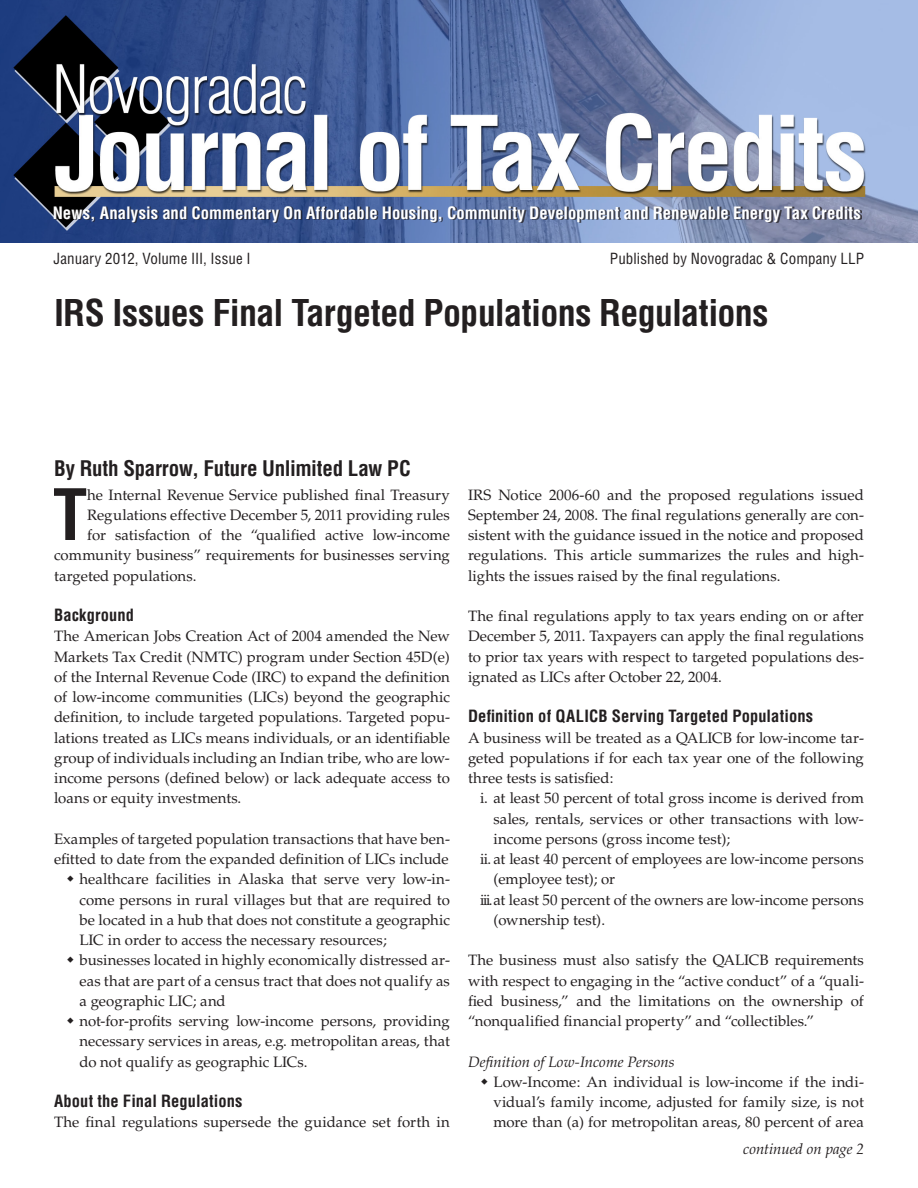
<style>
.page{position:relative;width:918px;height:1188px;background:#fff}
.page>*{position:absolute;margin:0;border:0;box-sizing:border-box;transform-origin:0 0}
.Article_-_A1_-_Main{font:700 condensed 69px "Helvetica";color:#231f20}
.t1{font:700 condensed 36px "Helvetica";letter-spacing:-.015em;color:#231f20}
.t2{font:700 condensed 21px "Helvetica";letter-spacing:-.01em;color:#231f20}
.t3{font:700 condensed 16.65px "Helvetica";letter-spacing:.005em;color:#fff}
.Article_-_B_-_Subhea{font:700 condensed 16.5px "Helvetica";letter-spacing:.005em;color:#231f20}
.Article_-_A2_-_Main{font:15px/20.2px "Palatino";color:#231f20;text-align:justify}
.Article_-_C_-_List{font:15px/20.2px "Palatino";color:#231f20;text-align:justify}
.Article_-_A1_-_Main-2{font:15px "Palatino";color:#231f20}
.Misc__Graphics_-_Cov{font:condensed 15px "Helvetica";letter-spacing:.005em;color:#231f20}
.Article_-_A2_-_Main-2{font:italic 15px "Palatino";color:#231f20}
.Article_-_D1_-_Page{font:italic 15px "Palatino";color:#231f20}
</style>
<div class="page">
<img style="left:0;top:0;width:918px;height:243px">
<div style="left:55px;top:207px;width:807px;height:16px;background:#231f20;opacity:.75"></div>
<p class="t3" style="left:53px;top:202px;width:810px">News, Analysis and Commentary On Affordable Housing, Community Development and Renewable Energy Tax Credits</p>
<p class="Misc__Graphics_-_Cov" style="left:54px;top:250px;width:198px">January 2012, Volume III, Issue I</p>
<p class="Misc__Graphics_-_Cov" style="left:610px;top:250px;width:256px">Published by Novogradac &amp; Company LLP</p>
<p class="t1" style="left:54px;top:290px;width:716px">IRS Issues Final Targeted Populations Regulations</p>
<p class="t2" style="left:54px;top:455px;width:358px">By Ruth Sparrow, Future Unlimited Law PC</p>
<p class="Article_-_A1_-_Main" style="left:53px;top:472px;width:36px">T</p>
<p class="Article_-_A1_-_Main-2" style="left:87px;top:486px;width:364px">he Internal Revenue Service published final Treasury</p>
<p class="Article_-_A1_-_Main-2" style="left:87px;top:506px;width:364px">Regulations effective December 5, 2011 providing rules</p>
<p class="Article_-_A1_-_Main-2" style="left:87px;top:526px;width:364px">for satisfaction of the “qualified active low-income</p>
<p class="Article_-_A1_-_Main-2" style="left:54px;top:546px;width:398px">community business” requirements for businesses serving</p>
<p class="Article_-_A1_-_Main-2" style="left:54px;top:567px;width:144px">targeted populations.</p>
<p class="Article_-_B_-_Subhea" style="left:54px;top:604px;width:82px">Background</p>
<p class="Article_-_A2_-_Main" style="left:54px;top:626px;width:398px">The American Jobs Creation Act of 2004 amended the New Markets Tax Credit (NMTC) program under Section 45D(e) of the Internal Revenue Code (IRC) to expand the definition of low-income communities (LICs) beyond the geographic definition, to include targeted populations. Targeted popu&shy;lations treated as LICs means individuals, or an identifiable group of individuals including an Indian tribe, who are low&shy;income persons (defined below) or lack adequate access to loans or equity investments.</p>
<p class="Article_-_A2_-_Main" style="left:54px;top:829px;width:398px">Examples of targeted population transactions that have ben&shy;efitted to date from the expanded definition of LICs include</p>
<p class="Article_-_C_-_List" style="left:80px;top:869px;width:372px">healthcare facilities in Alaska that serve very low-in&shy;come persons in rural villages but that are required to be located in a hub that does not constitute a geographic LIC in order to access the necessary resources;</p>
<p class="Article_-_C_-_List" style="left:80px;top:950px;width:372px">businesses located in highly economically distressed ar&shy;eas that are part of a census tract that does not qualify as a geographic LIC; and</p>
<p class="Article_-_C_-_List" style="left:80px;top:1011px;width:372px">not-for-profits serving low-income persons, providing necessary services in areas, e.g. metropolitan areas, that do not qualify as geographic LICs.</p>
<p class="Article_-_B_-_Subhea" style="left:54px;top:1090px;width:190px">About the Final Regulations</p>
<p class="Article_-_A2_-_Main" style="left:54px;top:1112px;width:397px">The final regulations supersede the guidance set forth in</p>
<p class="Article_-_A2_-_Main" style="left:468px;top:485px;width:397px">IRS Notice 2006-60 and the proposed regulations issued September 24, 2008. The final regulations generally are con&shy;sistent with the guidance issued in the notice and proposed regulations. This article summarizes the rules and high&shy;lights the issues raised by the final regulations.</p>
<p class="Article_-_A2_-_Main" style="left:468px;top:606px;width:397px">The final regulations apply to tax years ending on or after December 5, 2011. Taxpayers can apply the final regulations to prior tax years with respect to targeted populations des&shy;ignated as LICs after October 22, 2004.</p>
<p class="Article_-_B_-_Subhea" style="left:468px;top:705px;width:347px">Definition of QALICB Serving Targeted Populations</p>
<p class="Article_-_A2_-_Main" style="left:468px;top:728px;width:397px">A business will be treated as a QALICB for low-income tar&shy;geted populations if for each tax year one of the following three tests is satisfied:</p>
<p class="Article_-_C_-_List" style="left:494px;top:788px;width:372px;text-indent:-14px">i. at least 50 percent of total gross income is derived from sales, rentals, services or other transactions with low&shy;income persons (gross income test);</p>
<p class="Article_-_C_-_List" style="left:494px;top:849px;width:372px;text-indent:-14px">ii. at least 40 percent of employees are low-income persons (employee test); or</p>
<p class="Article_-_C_-_List" style="left:494px;top:890px;width:372px;text-indent:-14px">iii.at least 50 percent of the owners are low-income persons (ownership test).</p>
<p class="Article_-_A2_-_Main" style="left:468px;top:950px;width:397px">The business must also satisfy the QALICB requirements with respect to engaging in the “active conduct” of a “quali&shy;fied business,” and the limitations on the ownership of “nonqualified financial property” and “collectibles.”</p>
<p class="Article_-_A2_-_Main-2" style="left:468px;top:1053px;width:208px">Definition of Low-Income Persons</p>
<p class="Article_-_C_-_List" style="left:494px;top:1072px;width:372px">Low-Income: An individual is low-income if the indi&shy;vidual’s family income, adjusted for family size, is not more than (a) for metropolitan areas, 80 percent of area</p>
<p class="Article_-_D1_-_Page" style="left:743px;top:1140px;width:122px">continued on page 2</p>
</div>
